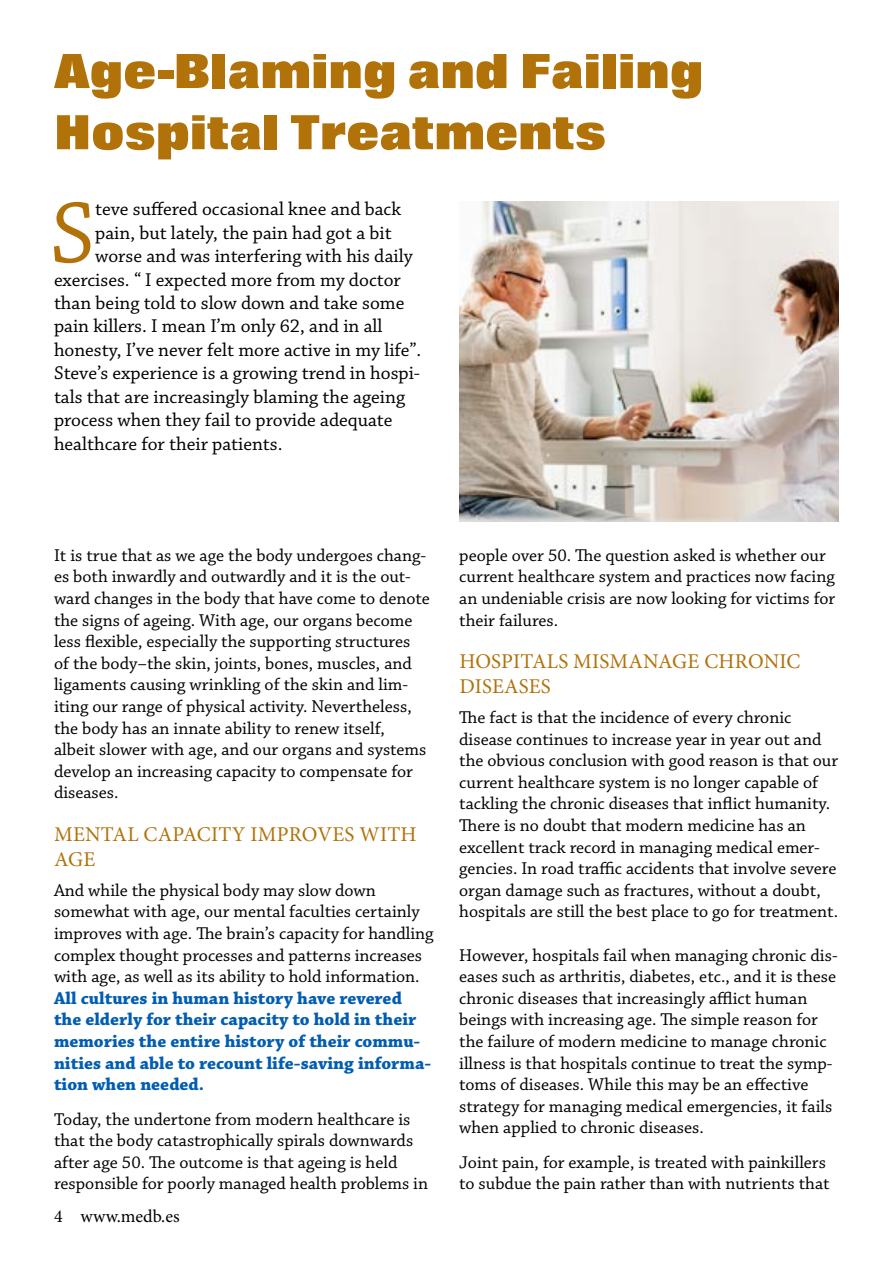
<style>
.page{position:relative;width:893px;height:1263px;background:#fff}
.page>*{position:absolute;margin:0;border:0;box-sizing:border-box;transform-origin:0 0}
.t1{font:91.5px "Chaparral Pro";color:#b2720a}
.t2{font:700 expanded 51px/61.2px "Folio";color:#b2720a}
.t3{font:21px/25.2px "Minion Pro";letter-spacing:.01em;color:#b2720a}
.t4{font:19.5px "Chaparral Pro";color:#000}
.t5{font:18px/21.6px "Chaparral Pro";color:#000}
.t6{font:700 18px/21.6px "Chaparral Pro";color:#005db2}
.t7{font:18px "Minion Pro";color:#000}
</style>
<div class="page">
<img style="left:459px;top:201px;width:380px;height:321px">
<h2 class="t2" style="left:54px;top:42px;width:651px">Age-Blaming and Failing<br>Hospital Treatments</h2>
<h1 class="t1" style="left:50px;top:183px;width:47px">S</h1>
<p class="t4" style="left:95px;top:198px;width:307px">teve suffered occasional knee and back</p>
<p class="t4" style="left:95px;top:222px;width:298px">pain, but lately, the pain had got a bit</p>
<p class="t4" style="left:95px;top:245px;width:319px">worse and was interfering with his daily</p>
<p class="t4" style="left:54px;top:269px;width:348px">exercises. “ I expected more from my doctor</p>
<p class="t4" style="left:54px;top:292px;width:352px">than being told to slow down and take some</p>
<p class="t4" style="left:54px;top:315px;width:330px">pain killers. I mean I’m only 62, and in all</p>
<p class="t4" style="left:54px;top:339px;width:369px">honesty, I’ve never felt more active in my life”.</p>
<p class="t4" style="left:54px;top:362px;width:368px">Steve’s experience is a growing trend in hospi-</p>
<p class="t4" style="left:54px;top:386px;width:353px">tals that are increasingly blaming the ageing</p>
<p class="t4" style="left:54px;top:409px;width:340px">process when they fail to provide adequate</p>
<p class="t4" style="left:54px;top:432px;width:230px">healthcare for their patients.</p>
<p class="t5" style="left:54px;top:545px;width:377px">It is true that as we age the body undergoes chang&shy;es both inwardly and outwardly and it is the out&shy;ward changes in the body that have come to denote the signs of ageing. With age, our organs become less flexible, especially the supporting structures of the body–the skin, joints, bones, muscles, and ligaments causing wrinkling of the skin and lim&shy;iting our range of physical activity. Nevertheless, the body has an innate ability to renew itself, albeit slower with age, and our organs and systems develop an increasing capacity to compensate for diseases.</p>
<p class="t3" style="left:54px;top:821px;width:364px">MENTAL CAPACITY IMPROVES WITH<br>AGE</p>
<p class="t5" style="left:54px;top:880px;width:381px">And while the physical body may slow down somewhat with age, our mental faculties certainly improves with age. The brain’s capacity for handling complex thought processes and patterns increases with age, as well as its ability to hold information.</p>
<p class="t6" style="left:54px;top:988px;width:379px">All cultures in human history have revered the elderly for their capacity to hold in their memories the entire history of their commu&shy;nities and able to recount life-saving informa&shy;tion when needed.</p>
<p class="t5" style="left:54px;top:1109px;width:376px">Today, the undertone from modern healthcare is that the body catastrophically spirals downwards after age 50. The outcome is that ageing is held responsible for poorly managed health problems in</p>
<p class="t7" style="left:54px;top:1204px;width:127px">4 www.medb.es</p>
<p class="t5" style="left:459px;top:545px;width:377px">people over 50. The question asked is whether our current healthcare system and practices now facing an undeniable crisis are now looking for victims for their failures.</p>
<p class="t3" style="left:459px;top:648px;width:343px">HOSPITALS MISMANAGE CHRONIC<br>DISEASES</p>
<p class="t5" style="left:459px;top:707px;width:380px">The fact is that the incidence of every chronic disease continues to increase year in year out and the obvious conclusion with good reason is that our current healthcare system is no longer capable of tackling the chronic diseases that inflict humanity.<br>There is no doubt that modern medicine has an excellent track record in managing medical emer&shy;gencies. In road traffic accidents that involve severe organ damage such as fractures, without a doubt, hospitals are still the best place to go for treatment.</p>
<p class="t5" style="left:459px;top:945px;width:380px">However, hospitals fail when managing chronic dis&shy;eases such as arthritis, diabetes, etc., and it is these chronic diseases that increasingly afflict human beings with increasing age. The simple reason for the failure of modern medicine to manage chronic illness is that hospitals continue to treat the symp&shy;toms of diseases. While this may be an effective strategy for managing medical emergencies, it fails when applied to chronic diseases.</p>
<p class="t5" style="left:459px;top:1152px;width:372px">Joint pain, for example, is treated with painkillers to subdue the pain rather than with nutrients that</p>
</div>
